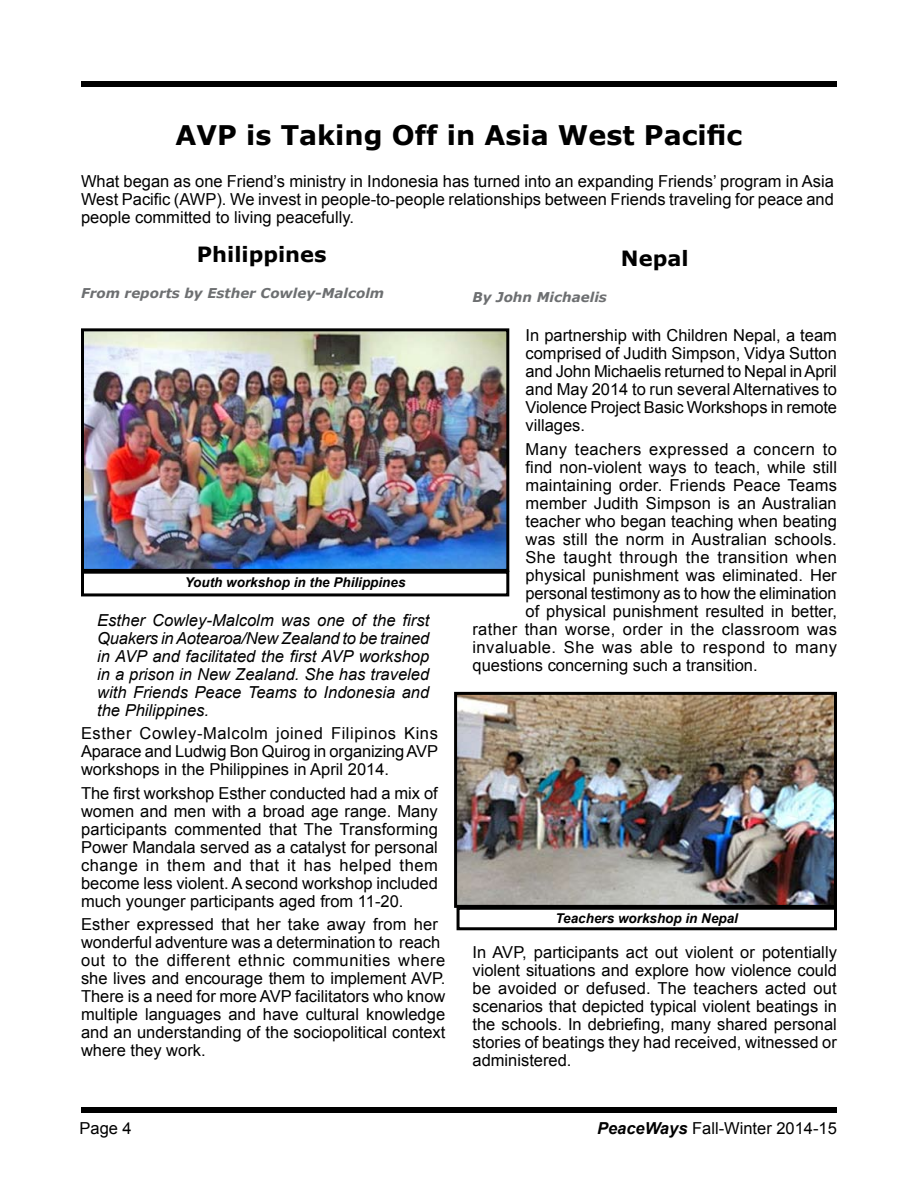
<style>
.page{position:relative;width:918px;height:1188px;background:#fff}
.page>*{position:absolute;margin:0;border:0;box-sizing:border-box;transform-origin:0 0}
.t1{font:700 27px "Verdana";color:#000}
.t2{font:700 21px "Verdana";color:#000}
.t3{font:16.5px/18px "Arial";color:#000;text-align:justify}
.t4{font:italic 16.5px/18px "Arial";color:#000;text-align:justify}
.t5{font:16.5px "Arial";letter-spacing:.025em;color:#000}
.t6{font:16.5px "Arial";letter-spacing:.02em;color:#000}
.t7{font:16.5px "Arial";letter-spacing:.03em;color:#000}
.t8{font:italic 700 13.5px "Arial";color:#000}
.t9{font:italic 700 13.5px "Verdana";color:#6d6f71}
.s1{font-weight:700;font-style:italic}
</style>
<div class="page">
<div style="left:81px;top:81px;width:756px;height:6px;background:#000"></div>
<div style="left:81px;top:1107px;width:756px;height:6px;background:#000"></div>
<img style="left:458px;top:696px;width:375px;height:208px">
<div style="left:454px;top:692px;width:383px;height:216px;border:3px solid #000"></div>
<div style="left:457px;top:907px;width:380px;height:23px;border:3px solid #000"></div>
<img style="left:85px;top:332px;width:420px;height:236px">
<div style="left:81px;top:328px;width:428px;height:244px;border:3px solid #000"></div>
<div style="left:81px;top:571px;width:428px;height:25px;border:3px solid #000"></div>
<h1 class="t1" style="left:176px;top:118px;width:568px">AVP is Taking Off in Asia West Pacific</h1>
<p class="t3" style="left:81px;top:172px;width:754px">What began as one Friend’s ministry in Indonesia has turned into an expanding Friends’ program in Asia West Pacific (AWP). We invest in people-to-people relationships between Friends traveling for peace and people committed to living peacefully.</p>
<p class="t2" style="left:197px;top:241px;width:131px">Philippines</p>
<p class="t9" style="left:81px;top:284px;width:305px">From reports by Esther Cowley-Malcolm</p>
<p class="t8" style="left:185px;top:573px;width:222px">Youth workshop in the Philippines</p>
<p class="t4" style="left:97px;top:611px;width:334px">Esther Cowley-Malcolm was one of the first Quakers in Aotearoa/New Zealand to be trained in AVP and facilitated the first AVP workshop in a prison in New Zealand. She has traveled with Friends Peace Teams to Indonesia and the Philippines.</p>
<p class="t3" style="left:81px;top:725px;width:359px">Esther Cowley-Malcolm joined Filipinos Kins Aparace and Ludwig Bon Quirog in organizing AVP workshops in the Philippines in April 2014.</p>
<p class="t3" style="left:81px;top:784px;width:358px">The first workshop Esther conducted had a mix of women and men with a broad age range. Many participants commented that The Transforming Power Mandala served as a catalyst for personal change in them and that it has helped them become less violent. A second workshop included much younger participants aged from 11-20.</p>
<p class="t3" style="left:81px;top:916px;width:366px;text-align:left">Esther expressed that her take away from her wonderful adventure was a determination to reach out to the different ethnic communities where she lives and encourage them to implement AVP.<br>There is a need for more AVP facilitators who know multiple languages and have cultural knowledge and an understanding of the sociopolitical context where they work.</p>
<p class="t9" style="left:472px;top:289px;width:136px">By John Michaelis</p>
<p class="t2" style="left:621px;top:244px;width:69px">Nepal</p>
<p class="t3" style="left:526px;top:327px;width:313px">In partnership with Children Nepal, a team comprised of Judith Simpson, Vidya Sutton and John Michaelis returned to Nepal in April and May 2014 to run several Alternatives to Violence Project Basic Workshops in remote villages.</p>
<p class="t5" style="left:526px;top:438px;width:313px">Many teachers expressed a concern to</p>
<p class="t3" style="left:526px;top:458px;width:313px">find non-violent ways to teach, while still</p>
<p class="t3" style="left:526px;top:476px;width:313px">maintaining order. Friends Peace Teams</p>
<p class="t3" style="left:526px;top:494px;width:313px">member Judith Simpson is an Australian</p>
<p class="t3" style="left:526px;top:512px;width:313px">teacher who began teaching when beating</p>
<p class="t3" style="left:526px;top:530px;width:313px">was still the norm in Australian schools.</p>
<p class="t5" style="left:526px;top:546px;width:313px">She taught through the transition when</p>
<p class="t3" style="left:526px;top:566px;width:313px">physical punishment was eliminated. Her</p>
<p class="t3" style="left:526px;top:584px;width:313px">personal testimony as to how the elimination</p>
<p class="t3" style="left:526px;top:602px;width:313px">of physical punishment resulted in better,</p>
<p class="t6" style="left:472px;top:618px;width:366px">rather than worse, order in the classroom was</p>
<p class="t7" style="left:472px;top:636px;width:366px">invaluable. She was able to respond to many</p>
<p class="t3" style="left:472px;top:656px;width:287px">questions concerning such a transition.</p>
<p class="t8" style="left:555px;top:909px;width:184px">Teachers workshop in Nepal</p>
<p class="t3" style="left:472px;top:944px;width:366px">In AVP, participants act out violent or potentially violent situations and explore how violence could be avoided or defused. The teachers acted out scenarios that depicted typical violent beatings in the schools. In debriefing, many shared personal stories of beatings they had received, witnessed or administered.</p>
<p class="t3" style="left:80px;top:1119px;width:40px">Page</p>
<p class="t3" style="left:597px;top:1119px;width:241px"><span class="s1">PeaceWays</span> Fall-Winter 2014-15</p>
</div>
